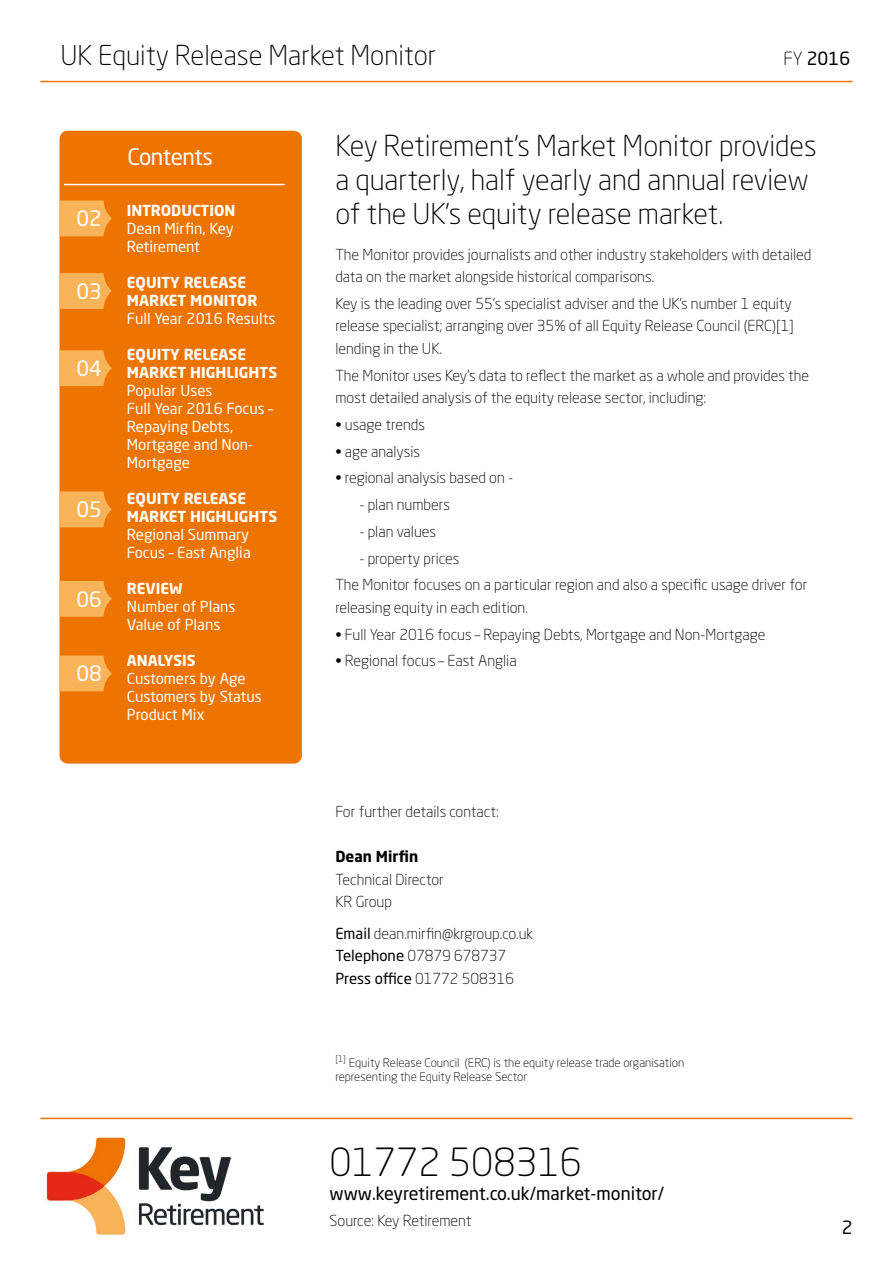
<style>
.page{position:relative;width:893px;height:1263px;background:#fff}
.page>*{position:absolute;margin:0;border:0;box-sizing:border-box;transform-origin:0 0}
.t1{font:300 38.25px "Neo Sans Std";color:#000}
.t2{font:300 28.5px/34.2px "Neo Sans Std";color:#000}
.t3{font:300 27px "Neo Sans Std";color:#000}
.t4{font:22.5px "Neo Sans Std";letter-spacing:-.02em;color:#fff}
.t5{font:21px "Neo Sans Std";color:#fff}
.t6{font:18px "Neo Sans Std";color:#000}
.t7{font:300 15px/22.5px "Neo Sans Std";color:#000}
.t8{font:15px/18px "Neo Sans Std";color:#fff}
.t9{font:700 15px/18px "Neo Sans Std";color:#fff}
.t10{font:700 15px "Neo Sans Std";color:#000}
.t11{font:300 12px/14.4px "Neo Sans Std";color:#000}
.s1{font-weight:300}
.s2{font-weight:400}
</style>
<div class="page">
<hr style="left:40px;top:81px;width:813px;height:1px;background:#ee7402">
<img style="left:40px;top:1119px;width:236px;height:117px">
<hr style="left:40px;top:1118px;width:813px;height:1px;background:#ee7402">
<div style="left:60px;top:131px;width:242px;height:633px;background:#ee7402;border-radius:9px"></div>
<hr style="left:65px;top:184px;width:219px;height:1px;background:#fff">
<svg style="left:60px;top:200px;width:52px;height:36px;background:#f7ab4e"></svg>
<svg style="left:60px;top:273px;width:52px;height:36px;background:#f7ab4f"></svg>
<svg style="left:60px;top:350px;width:52px;height:36px;background:#f7ab4e"></svg>
<svg style="left:60px;top:491px;width:52px;height:36px;background:#f7ab4e"></svg>
<svg style="left:60px;top:581px;width:52px;height:36px;background:#f7ab4e"></svg>
<svg style="left:60px;top:655px;width:52px;height:36px;background:#f7ab4e"></svg>
<h3 class="t3" style="left:60px;top:39px;width:377px">UK Equity Release Market Monitor</h3>
<p class="t6" style="left:784px;top:48px;width:68px"><span class="s1">FY</span> 2016</p>
<h3 class="t5" style="left:76px;top:206px;width:27px">02</h3>
<h3 class="t5" style="left:76px;top:278px;width:27px">03</h3>
<h3 class="t5" style="left:76px;top:356px;width:27px">04</h3>
<h3 class="t5" style="left:76px;top:497px;width:27px">05</h3>
<h3 class="t5" style="left:76px;top:586px;width:27px">06</h3>
<h3 class="t5" style="left:76px;top:661px;width:27px">08</h3>
<h3 class="t4" style="left:128px;top:143px;width:87px">Contents</h3>
<p class="t9" style="left:127px;top:201px;width:110px">INTRODUCTION</p>
<p class="t8" style="left:127px;top:219px;width:108px">Dean Mirfin, Key<br>Retirement</p>
<p class="t9" style="left:127px;top:273px;width:132px">EQUITY RELEASE<br>MARKET MONITOR</p>
<p class="t8" style="left:127px;top:309px;width:150px">Full Year 2016 Results</p>
<p class="t9" style="left:127px;top:345px;width:152px">EQUITY RELEASE<br>MARKET HIGHLIGHTS</p>
<p class="t8" style="left:127px;top:381px;width:148px">Popular Uses<br>Full Year 2016 Focus –<br>Repaying Debts,<br>Mortgage and Non-<br>Mortgage</p>
<p class="t9" style="left:127px;top:489px;width:152px">EQUITY RELEASE<br>MARKET HIGHLIGHTS</p>
<p class="t8" style="left:127px;top:525px;width:125px">Regional Summary<br>Focus – East Anglia</p>
<p class="t9" style="left:127px;top:579px;width:57px">REVIEW</p>
<p class="t8" style="left:127px;top:597px;width:110px">Number of Plans<br>Value of Plans</p>
<p class="t9" style="left:127px;top:651px;width:70px">ANALYSIS</p>
<p class="t8" style="left:127px;top:669px;width:136px">Customers by Age<br>Customers by Status<br>Product Mix</p>
<h2 class="t2" style="left:335px;top:128px;width:483px">Key Retirement’s Market Monitor provides a quarterly, half yearly and annual review of the UK’s equity release market.</h2>
<p class="t7" style="left:335px;top:243px;width:478px">The Monitor provides journalists and other industry stakeholders with detailed data on the market alongside historical comparisons.</p>
<p class="t7" style="left:335px;top:292px;width:460px">Key is the leading over 55’s specialist adviser and the UK’s number 1 equity release specialist; arranging over 35% of all Equity Release Council (ERC)[1] lending in the UK.</p>
<p class="t7" style="left:335px;top:364px;width:475px">The Monitor uses Key’s data to reflect the market as a whole and provides the most detailed analysis of the equity release sector, including:</p>
<p class="t7" style="left:335px;top:413px;width:91px">• usage trends</p>
<p class="t7" style="left:335px;top:440px;width:86px">• age analysis</p>
<p class="t7" style="left:335px;top:466px;width:179px">• regional analysis based on -</p>
<p class="t7" style="left:359px;top:493px;width:92px">- plan numbers</p>
<p class="t7" style="left:359px;top:520px;width:78px">- plan values</p>
<p class="t7" style="left:335px;top:545px;width:473px;line-height:26.7px;text-indent:24px">- property prices<br>The Monitor focuses on a particular region and also a specific usage driver for</p>
<p class="t7" style="left:335px;top:596px;width:194px">releasing equity in each edition.</p>
<p class="t7" style="left:335px;top:623px;width:431px">• Full Year 2016 focus – Repaying Debts, Mortgage and Non-Mortgage</p>
<p class="t7" style="left:335px;top:649px;width:183px">• Regional focus – East Anglia</p>
<p class="t7" style="left:335px;top:800px;width:165px">For further details contact:</p>
<p class="t10" style="left:335px;top:847px;width:84px">Dean Mirfin</p>
<p class="t7" style="left:335px;top:868px;width:110px">Technical Director<br>KR Group</p>
<p class="t7" style="left:335px;top:922px;width:199px"><span class="s2">Email</span> dean.mirfin@krgroup.co.uk<br><span class="s2">Telephone</span> 07879 678737<br><span class="s2">Press office</span> 01772 508316</p>
<p class="t11" style="left:335px;top:1055px;width:350px"><sup>[1]</sup> Equity Release Council (ERC) is the equity release trade organisation representing the Equity Release Sector</p>
<h1 class="t1" style="left:330px;top:1139px;width:254px">01772 508316</h1>
<p class="t6" style="left:330px;top:1182px;width:336px">www.keyretirement.co.uk/market-monitor/</p>
<p class="t7" style="left:330px;top:1209px;width:143px">Source: Key Retirement</p>
<p class="t6" style="left:842px;top:1216px;width:12px">2</p>
</div>
